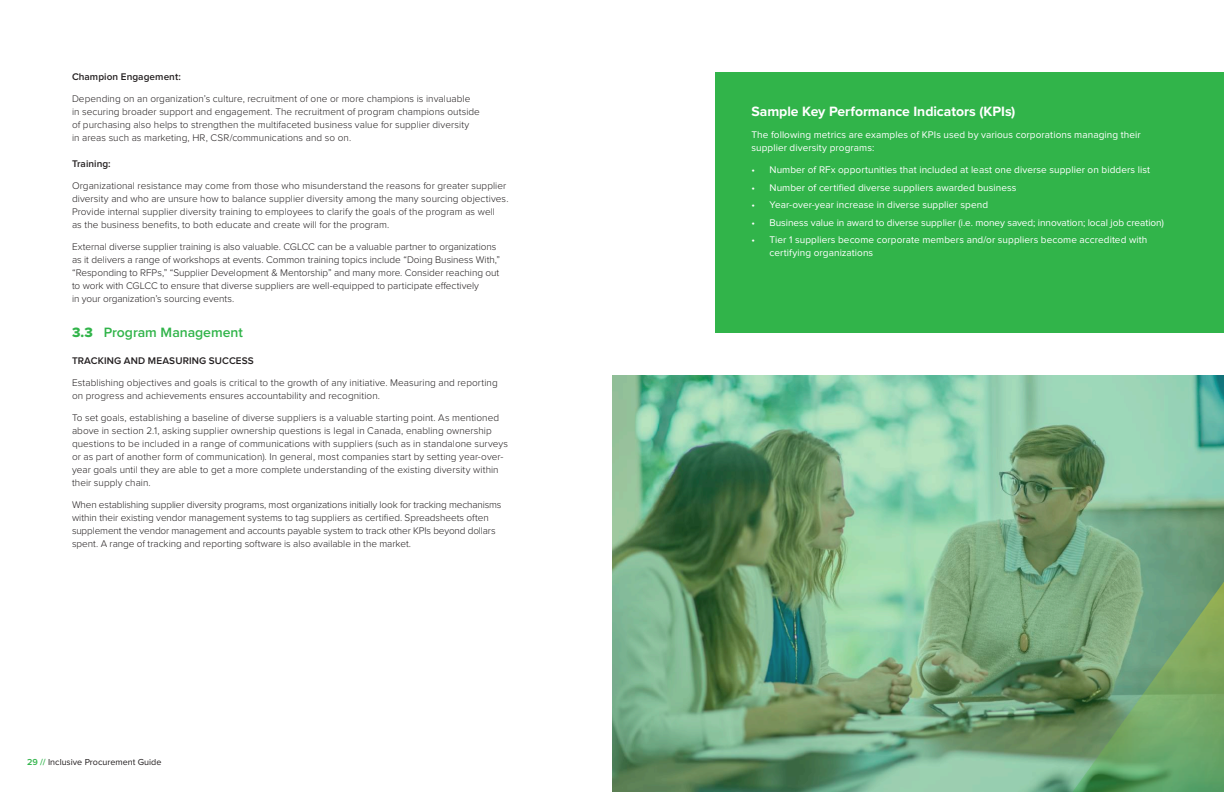
<style>
.page{position:relative;width:1224px;height:792px;background:#fff}
.page>*{position:absolute;margin:0;border:0;box-sizing:border-box;transform-origin:0 0}
.t1{font:700 14px "Proxima Nova";letter-spacing:-.005em;color:#fff}
.t2{font:600 14px "Proxima Nova";color:#31b44a}
.t3{font:300 10px/13px "Proxima Nova";letter-spacing:.005em;color:#231f20}
.t4{font:10px/13px "Proxima Nova";letter-spacing:.005em;color:#fff}
.t5{font:600 10px "Proxima Nova";letter-spacing:.005em;color:#231f20}
.t6{font:9px "Proxima Nova";color:#231f20}
.s1{font-family:"Proxima Nova Extrabld";font-weight:400}
.s2{font-weight:600;color:#31b44a}
</style>
<div class="page">
<div style="left:716px;top:72px;width:508px;height:261px;background:#31b44a"></div>
<img style="left:612px;top:376px;width:612px;height:416px">
<svg style="left:1066px;top:569px;width:158px;height:223px;background:#6fa06d"></svg>
<p class="t5" style="left:72px;top:72px;width:110px">Champion Engagement:</p>
<p class="t3" style="left:72px;top:92px;width:409px">Depending on an organization’s culture, recruitment of one or more champions is invaluable in securing broader support and engagement. The recruitment of program champions outside of purchasing also helps to strengthen the multifaceted business value for supplier diversity<br>in areas such as marketing, HR, CSR/communications and so on.</p>
<p class="t5" style="left:72px;top:160px;width:40px">Training:</p>
<p class="t3" style="left:72px;top:179px;width:438px">Organizational resistance may come from those who misunderstand the reasons for greater supplier diversity and who are unsure how to balance supplier diversity among the many sourcing objectives.<br>Provide internal supplier diversity training to employees to clarify the goals of the program as well<br>as the business benefits, to both educate and create will for the program.</p>
<p class="t3" style="left:72px;top:240px;width:430px">External diverse supplier training is also valuable. CGLCC can be a valuable partner to organizations as it delivers a range of workshops at events. Common training topics include “Doing Business With,” “Responding to RFPs,” “Supplier Development &amp; Mentorship” and many more. Consider reaching out to work with CGLCC to ensure that diverse suppliers are well-equipped to participate effectively<br>in your organization’s sourcing events.</p>
<h1 class="t2" style="left:72px;top:326px;width:172px"><span class="s1">3.3</span> Program Management</h1>
<p class="t5" style="left:72px;top:356px;width:183px">TRACKING AND MEASURING SUCCESS</p>
<p class="t3" style="left:72px;top:376px;width:427px">Establishing objectives and goals is critical to the growth of any initiative. Measuring and reporting on progress and achievements ensures accountability and recognition.</p>
<p class="t3" style="left:72px;top:411px;width:438px">To set goals, establishing a baseline of diverse suppliers is a valuable starting point. As mentioned above in section 2.1, asking supplier ownership questions is legal in Canada, enabling ownership questions to be included in a range of communications with suppliers (such as in standalone surveys or as part of another form of communication). In general, most companies start by setting year-over&shy;year goals until they are able to get a more complete understanding of the existing diversity within their supply chain.</p>
<p class="t3" style="left:72px;top:498px;width:431px">When establishing supplier diversity programs, most organizations initially look for tracking mechanisms within their existing vendor management systems to tag suppliers as certified. Spreadsheets often supplement the vendor management and accounts payable system to track other KPIs beyond dollars spent. A range of tracking and reporting software is also available in the market.</p>
<p class="t6" style="left:27px;top:758px;width:136px"><span class="s2">29 //</span> Inclusive Procurement Guide</p>
<h1 class="t1" style="left:752px;top:101px;width:265px">Sample Key Performance Indicators (KPIs)</h1>
<p class="t4" style="left:752px;top:129px;width:391px">The following metrics are examples of KPIs used by various corporations managing their supplier diversity programs:</p>
<p class="t4" style="left:752px;top:164px;width:400px">• Number of RFx opportunities that included at least one diverse supplier on bidders list</p>
<p class="t4" style="left:752px;top:181px;width:266px">• Number of certified diverse suppliers awarded business</p>
<p class="t4" style="left:752px;top:199px;width:238px">• Year-over-year increase in diverse supplier spend</p>
<p class="t4" style="left:752px;top:216px;width:414px">• Business value in award to diverse supplier (i.e. money saved; innovation; local job creation)</p>
<p class="t4" style="left:770px;top:234px;width:379px;text-indent:-18px">• Tier 1 suppliers become corporate members and/or suppliers become accredited with certifying organizations</p>
</div>
